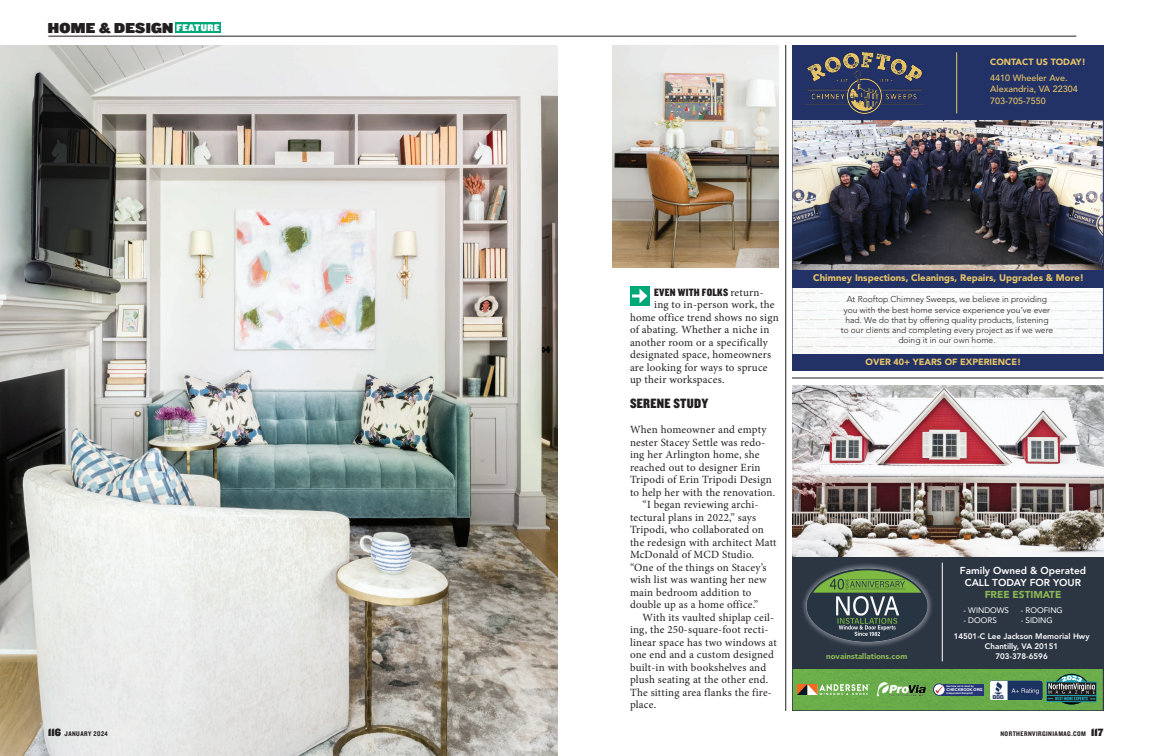
<style>
.page{position:relative;width:1152px;height:756px;background:#fff}
.page>*{position:absolute;margin:0;border:0;box-sizing:border-box;transform-origin:0 0}
.t1{font:15px "Knockout 92 Ultmt Cruiserwt";letter-spacing:.02em;color:#231f20}
.Body_OLD{font:14px "Knockout 70 Full Welterwt";letter-spacing:.02em;color:#231f20}
.Body_OLD-2{font:11px/12.5px "Minion Pro";letter-spacing:.02em;color:#231f20}
.Body_OLD-3{font:11px "Knockout 70 Full Welterwt";letter-spacing:.02em;color:#231f20}
.t2{font:800 10px/12px "Avenir LT Std";color:#fff;text-align:center}
.t3{font:10px "Knockout 91 Ultmt Middlewt";letter-spacing:.06em;color:#fff}
.t4{font:900 9.5px "Avenir LT Std";color:#e8c567}
.t5{font:900 9px/15.8px "Avenir LT Std";color:#e8c567}
.t6{font:500 9px/12px "Avenir LT Std";color:#e8c567}
.t7{font:300 8.5px/10.2px "Avenir LT Std";color:#231f20;text-align:center}
.t8{font:800 8px/9.8px "Avenir LT Std";color:#fff;text-align:center}
.t9{font:8px "Avenir LT Std";color:#fff}
.t10{font:900 8px "Avenir LT Std";color:#8cb855}
.t11{font:7px "Knockout 50 Welterweight";letter-spacing:.06em;color:#231f20}
.t12{font:700 4px "Helvetica";color:#fff}
.t13{font:700 2.5px "Helvetica";letter-spacing:-.005em;color:#fff}
.s1{font-weight:500}
.s2{font-family:"Minion Pro"}
.s3{font-weight:900;color:#8cb855}
.s4{font-family:"Knockout 91 Ultmt Middlewt";font-size:11px}
</style>
<div class="page">
<img style="left:0;top:46px;width:558px;height:710px">
<div style="left:175px;top:22px;width:46px;height:10px;background:#00a779"></div>
<div style="left:630px;top:286px;width:20px;height:20px;background:#00a779"></div>
<svg style="left:632px;top:289px;width:15px;height:14px"></svg>
<hr style="left:48px;top:36px;width:1028px;height:1px;background:#231f20">
<hr style="left:786px;top:45px;width:1px;height:666px;background:#231f20">
<hr style="left:792px;top:378px;width:311px;height:1px;background:#231f20">
<img style="left:613px;top:45px;width:166px;height:222px">
<img style="left:794px;top:668px;width:307px;height:41px">
<img style="left:797px;top:684px;width:73px;height:11px">
<div style="left:792px;top:556px;width:311px;height:112px;background:#2c3643"></div>
<hr style="left:942px;top:563px;width:1px;height:98px;background:#fff">
<div style="left:801px;top:562px;width:132px;height:86px;background:#fff;opacity:.36"></div>
<img style="left:801px;top:566px;width:131px;height:79px">
<img style="left:990px;top:679px;width:52px;height:21px">
<div style="left:1046px;top:695px;width:51px;height:7px;border:1px solid #21a1b0"></div>
<div style="left:1046px;top:682px;width:51px;height:14px;border:1px solid #21a1b0"></div>
<svg style="left:1048px;top:674px;width:47px;height:31px"></svg>
<div style="left:941px;top:684px;width:43px;height:11px;background:#263677"></div>
<svg style="left:934px;top:684px;width:11px;height:11px"></svg>
<div style="left:933px;top:683px;width:13px;height:13px;border:1px solid #263677;border-radius:50%"></div>
<svg style="left:935px;top:686px;width:8px;height:8px"></svg>
<img style="left:876px;top:681px;width:52px;height:17px">
<img style="left:792px;top:385px;width:311px;height:171px">
<img style="left:794px;top:287px;width:307px;height:67px">
<div style="left:792px;top:45px;width:311px;height:242px;background:#233266"></div>
<img style="left:794px;top:121px;width:307px;height:149px">
<div style="left:792px;top:354px;width:311px;height:17px;background:#233266"></div>
<img style="left:805px;top:52px;width:118px;height:61px">
<hr style="left:956px;top:52px;width:1px;height:61px;background:#e8c567">
<div style="left:792px;top:45px;width:311px;height:326px;border:1px solid #233266"></div>
<p class="t1" style="left:48px;top:17px;width:127px">HOME &amp; DESIGN</p>
<p class="t3" style="left:177px;top:21px;width:44px">FEATURE</p>
<p class="t5" style="left:990px;top:54px;width:97px">CONTACT US TODAY!<br><span class="s1">4410 Wheeler Ave.</span></p>
<p class="t6" style="left:990px;top:83px;width:89px">Alexandria, VA 22304<br>703-705-7550</p>
<p class="Body_OLD-3" style="left:654px;top:285px;width:111px">EVEN WITH FOLKS <span class="s2">return-</span></p>
<p class="Body_OLD-2" style="left:654px;top:298px;width:122px">ing to in-person work, the</p>
<p class="Body_OLD-2" style="left:630px;top:311px;width:150px">home office trend shows no sign</p>
<p class="Body_OLD-2" style="left:630px;top:323px;width:141px">of abating. Whether a niche in</p>
<p class="Body_OLD-2" style="left:630px;top:336px;width:139px">another room or a specifically</p>
<p class="Body_OLD-2" style="left:630px;top:348px;width:143px">designated space, homeowners</p>
<p class="Body_OLD-2" style="left:630px;top:361px;width:139px">are looking for ways to spruce</p>
<p class="Body_OLD-2" style="left:630px;top:373px;width:96px">up their workspaces.</p>
<p class="Body_OLD" style="left:630px;top:394px;width:80px">SERENE STUDY</p>
<p class="Body_OLD-2" style="left:630px;top:423px;width:147px">When homeowner and empty nester Stacey Settle was redo&shy;ing her Arlington home, she reached out to designer Erin<br>Tripodi of Erin Tripodi Design to help her with the renovation.</p>
<p class="Body_OLD-2" style="left:630px;top:498px;width:148px;text-indent:13px">“I began reviewing archi&shy;tectural plans in 2022,” says<br>Tripodi, who collaborated on the redesign with architect Matt<br>McDonald of MCD Studio. “One of the things on Stacey’s wish list was wanting her new main bedroom addition to double up as a home office.”</p>
<p class="Body_OLD-2" style="left:630px;top:611px;width:148px;text-indent:13px">With its vaulted shiplap ceil&shy;ing, the 250-square-foot recti&shy;linear space has two windows at one end and a custom designed built-in with bookshelves and plush seating at the other end.<br>The sitting area flanks the fire&shy;place.</p>
<p class="t4" style="left:813px;top:272px;width:272px">Chimney Inspections, Cleanings, Repairs, Upgrades &amp; More!</p>
<p class="t7" style="left:841px;top:294px;width:214px">At Rooftop Chimney Sweeps, we believe in providing you with the best home service experience you’ve ever had. We do that by offering quality products, listening to our clients and completing every project as if we were doing it in our own home.</p>
<p class="t5" style="left:866px;top:353px;width:157px">OVER 40+ YEARS OF EXPERIENCE!</p>
<p class="t2" style="left:960px;top:565px;width:128px">Family Owned &amp; Operated<br>CALL TODAY FOR YOUR<br><span class="s3">FREE ESTIMATE</span></p>
<p class="t10" style="left:826px;top:651px;width:83px">novainstallations.com</p>
<p class="t9" style="left:963px;top:606px;width:47px">- WINDOWS</p>
<p class="t9" style="left:963px;top:615px;width:35px">- DOORS</p>
<p class="t9" style="left:1021px;top:606px;width:44px">- ROOFING</p>
<p class="t9" style="left:1021px;top:615px;width:33px">- SIDING</p>
<p class="t8" style="left:954px;top:631px;width:137px">14501-C Lee Jackson Memorial Hwy<br>Chantilly, VA 20151<br>703-378-6596</p>
<p class="t13" style="left:947px;top:685px;width:29px">See how we’re rated by</p>
<p class="t12" style="left:947px;top:687px;width:38px">CHECKBOOK.ORG</p>
<p class="t13" style="left:947px;top:692px;width:28px">Independent Nonprofit</p>
<p class="t11" style="left:48px;top:729px;width:61px"><span class="s4">116</span> JANUARY 2024</p>
<p class="t11" style="left:1000px;top:729px;width:104px">NORTHERNVIRGINIAMAG.COM <span class="s4">117</span></p>
</div>
